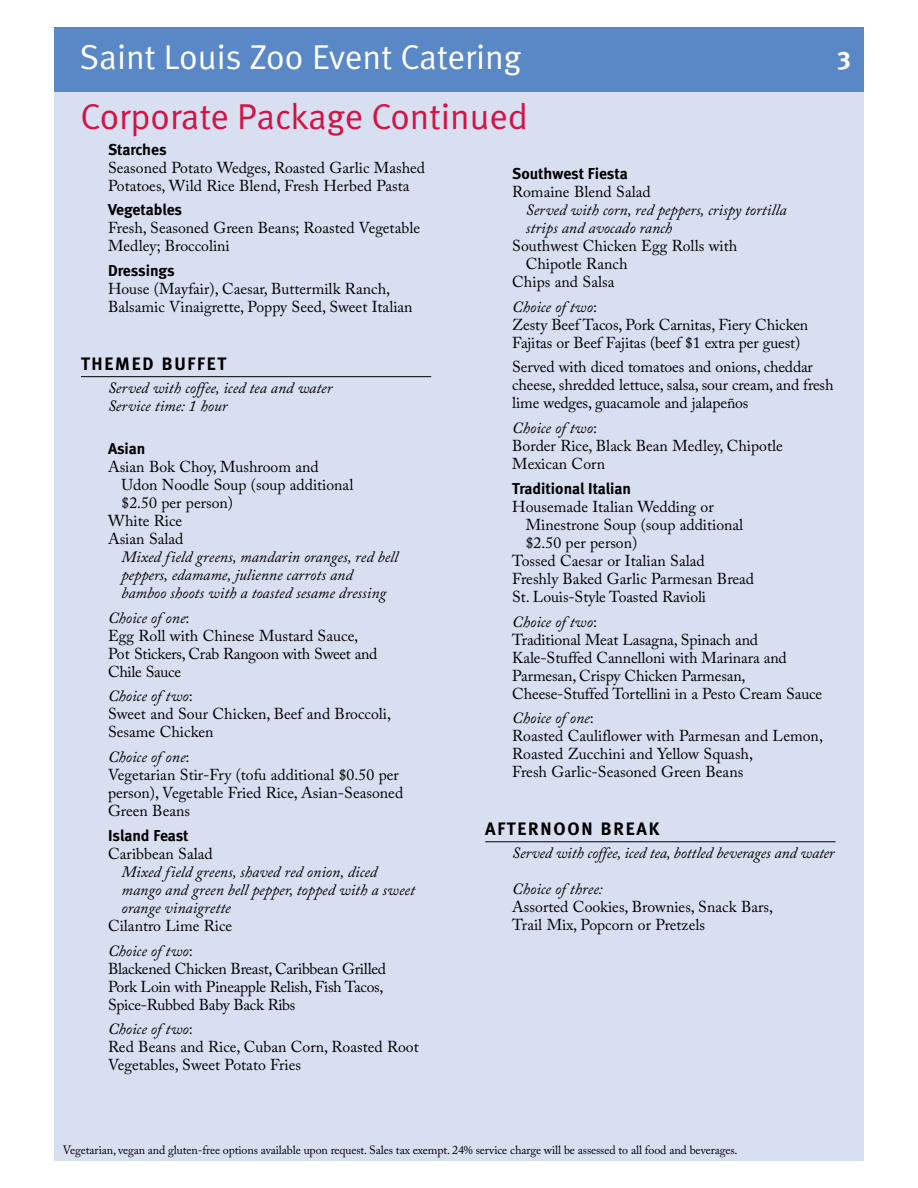
<style>
.page{position:relative;width:918px;height:1188px;background:#fff}
.page>*{position:absolute;margin:0;border:0;box-sizing:border-box;transform-origin:0 0}
.t1{font:36px "Meta Normal LF";color:#d31245}
.t2{font:34.5px "Meta Normal LF";color:#fff}
.t3{font:25.5px "Meta Bold LF";color:#fff}
.t4{font:18px "Meta Bold LF";letter-spacing:.1em;color:#000}
.t5{font:15.75px/18px "Adobe Caslon Pro";color:#000}
.t6{font:italic 15.75px/18px "Adobe Caslon Pro";color:#000}
.t7{font:15.75px/18px "Adobe Caslon Pro";letter-spacing:-.02em;color:#000}
.t8{font:15.75px "Meta Bold LF";letter-spacing:-.005em;color:#000}
.t9{font:12px "Adobe Caslon Pro";letter-spacing:-.01em;color:#000}
.s1{font-style:italic}
</style>
<div class="page">
<div style="left:54px;top:37px;width:810px;height:1124px;background:#d8dff1"></div>
<div style="left:54px;top:27px;width:810px;height:64px;background:#5a87c6"></div>
<hr style="left:81px;top:376px;width:350px;height:1px;background:#000">
<hr style="left:485px;top:841px;width:351px;height:1px;background:#000">
<h2 class="t2" style="left:80px;top:37px;width:443px">Saint Louis Zoo Event Catering</h2>
<h3 class="t3" style="left:837px;top:45px;width:16px">3</h3>
<h1 class="t1" style="left:81px;top:96px;width:449px">Corporate Package Continued</h1>
<p class="t8" style="left:108px;top:140px;width:60px">Starches</p>
<p class="t5" style="left:108px;top:158px;width:319px">Seasoned Potato Wedges, Roasted Garlic Mashed<br>Potatoes, Wild Rice Blend, Fresh Herbed Pasta</p>
<p class="t8" style="left:108px;top:201px;width:76px">Vegetables</p>
<p class="t5" style="left:108px;top:219px;width:314px">Fresh, Seasoned Green Beans; Roasted Vegetable<br>Medley; Broccolini</p>
<p class="t8" style="left:108px;top:261px;width:68px">Dressings</p>
<p class="t5" style="left:108px;top:280px;width:306px">House (Mayfair), Caesar, Buttermilk Ranch,<br>Balsamic Vinaigrette, Poppy Seed, Sweet Italian</p>
<p class="t8" style="left:512px;top:164px;width:117px">Southwest Fiesta</p>
<p class="t5" style="left:512px;top:182px;width:140px">Romaine Blend Salad</p>
<p class="t6" style="left:526px;top:200px;width:262px">Served with corn, red peppers, crispy tortilla strips and avocado ranch</p>
<p class="t5" style="left:512px;top:236px;width:227px">Southwest Chicken Egg Rolls with</p>
<p class="t5" style="left:526px;top:254px;width:103px">Chipotle Ranch</p>
<p class="t5" style="left:512px;top:272px;width:104px">Chips and Salsa</p>
<p class="t5" style="left:512px;top:297px;width:298px"><span class="s1">Choice of two</span>:<br>Zesty Beef Tacos, Pork Carnitas, Fiery Chicken<br>Fajitas or Beef Fajitas (beef $1 extra per guest)</p>
<p class="t5" style="left:512px;top:358px;width:323px">Served with diced tomatoes and onions, cheddar cheese, shredded lettuce, salsa, sour cream, and fresh lime wedges, guacamole and jalapeños</p>
<p class="t5" style="left:512px;top:419px;width:272px"><span class="s1">Choice of two</span>:<br>Border Rice, Black Bean Medley, Chipotle<br>Mexican Corn</p>
<p class="t8" style="left:512px;top:479px;width:120px">Traditional Italian</p>
<p class="t5" style="left:512px;top:497px;width:203px">Housemade Italian Wedding or</p>
<p class="t5" style="left:526px;top:515px;width:219px">Minestrone Soup (soup additional</p>
<p class="t5" style="left:526px;top:533px;width:113px">$2.50 per person)</p>
<p class="t5" style="left:512px;top:551px;width:194px">Tossed Caesar or Italian Salad</p>
<p class="t5" style="left:512px;top:569px;width:243px">Freshly Baked Garlic Parmesan Bread</p>
<p class="t5" style="left:512px;top:587px;width:195px">St. Louis-Style Toasted Ravioli</p>
<p class="t5" style="left:512px;top:612px;width:312px"><span class="s1">Choice of two</span>:<br>Traditional Meat Lasagna, Spinach and Kale-Stuffed Cannelloni with Marinara and Parmesan, Crispy Chicken Parmesan, Cheese-Stuffed Tortellini in a Pesto Cream Sauce</p>
<p class="t5" style="left:512px;top:709px;width:312px"><span class="s1">Choice of one</span>:<br>Roasted Cauliflower with Parmesan and Lemon, Roasted Zucchini and Yellow Squash,<br>Fresh Garlic-Seasoned Green Beans</p>
<p class="t4" style="left:81px;top:353px;width:147px">THEMED BUFFET</p>
<p class="t6" style="left:108px;top:379px;width:226px">Served with coffee, iced tea and water<br>Service time: 1 hour</p>
<p class="t8" style="left:108px;top:439px;width:39px">Asian</p>
<p class="t5" style="left:108px;top:458px;width:212px">Asian Bok Choy, Mushroom and</p>
<p class="t5" style="left:121px;top:476px;width:233px">Udon Noodle Soup (soup additional</p>
<p class="t5" style="left:121px;top:494px;width:113px">$2.50 per person)</p>
<p class="t5" style="left:108px;top:512px;width:76px">White Rice</p>
<p class="t5" style="left:108px;top:530px;width:77px">Asian Salad</p>
<p class="t6" style="left:121px;top:548px;width:278px">Mixed field greens, mandarin oranges, red bell peppers, edamame, julienne carrots and bamboo shoots with a toasted sesame dressing</p>
<p class="t5" style="left:108px;top:608px;width:271px"><span class="s1">Choice of one</span>:<br>Egg Roll with Chinese Mustard Sauce,<br>Pot Stickers, Crab Rangoon with Sweet and<br>Chile Sauce</p>
<p class="t5" style="left:108px;top:687px;width:285px"><span class="s1">Choice of two</span>:<br>Sweet and Sour Chicken, Beef and Broccoli,<br>Sesame Chicken</p>
<p class="t5" style="left:108px;top:748px;width:297px"><span class="s1">Choice of one</span>:<br>Vegetarian Stir-Fry (tofu additional $0.50 per person), Vegetable Fried Rice, Asian-Seasoned<br>Green Beans</p>
<p class="t8" style="left:108px;top:826px;width:82px">Island Feast</p>
<p class="t5" style="left:108px;top:845px;width:106px">Caribbean Salad</p>
<p class="t6" style="left:121px;top:863px;width:295px">Mixed field greens, shaved red onion, diced mango and green bell pepper, topped with a sweet orange vinaigrette</p>
<p class="t5" style="left:108px;top:913px;width:126px;line-height:24.8px">Cilantro Lime Rice<br><span class="s1">Choice of two</span>:</p>
<p class="t7" style="left:108px;top:959px;width:279px">Blackened Chicken Breast, Caribbean Grilled<br>Pork Loin with Pineapple Relish, Fish Tacos,<br>Spice-Rubbed Baby Back Ribs</p>
<p class="t5" style="left:108px;top:1020px;width:312px"><span class="s1">Choice of two</span>:<br>Red Beans and Rice, Cuban Corn, Roasted Root<br>Vegetables, Sweet Potato Fries</p>
<p class="t4" style="left:485px;top:818px;width:176px">AFTERNOON BREAK</p>
<p class="t6" style="left:512px;top:844px;width:324px">Served with coffee, iced tea, bottled beverages and water</p>
<p class="t6" style="left:512px;top:880px;width:92px">Choice of three:</p>
<p class="t5" style="left:512px;top:898px;width:262px">Assorted Cookies, Brownies, Snack Bars,<br>Trail Mix, Popcorn or Pretzels</p>
<p class="t9" style="left:63px;top:1142px;width:676px">Vegetarian, vegan and gluten-free options available upon request. Sales tax exempt. 24% service charge will be assessed to all food and beverages.</p>
</div>
